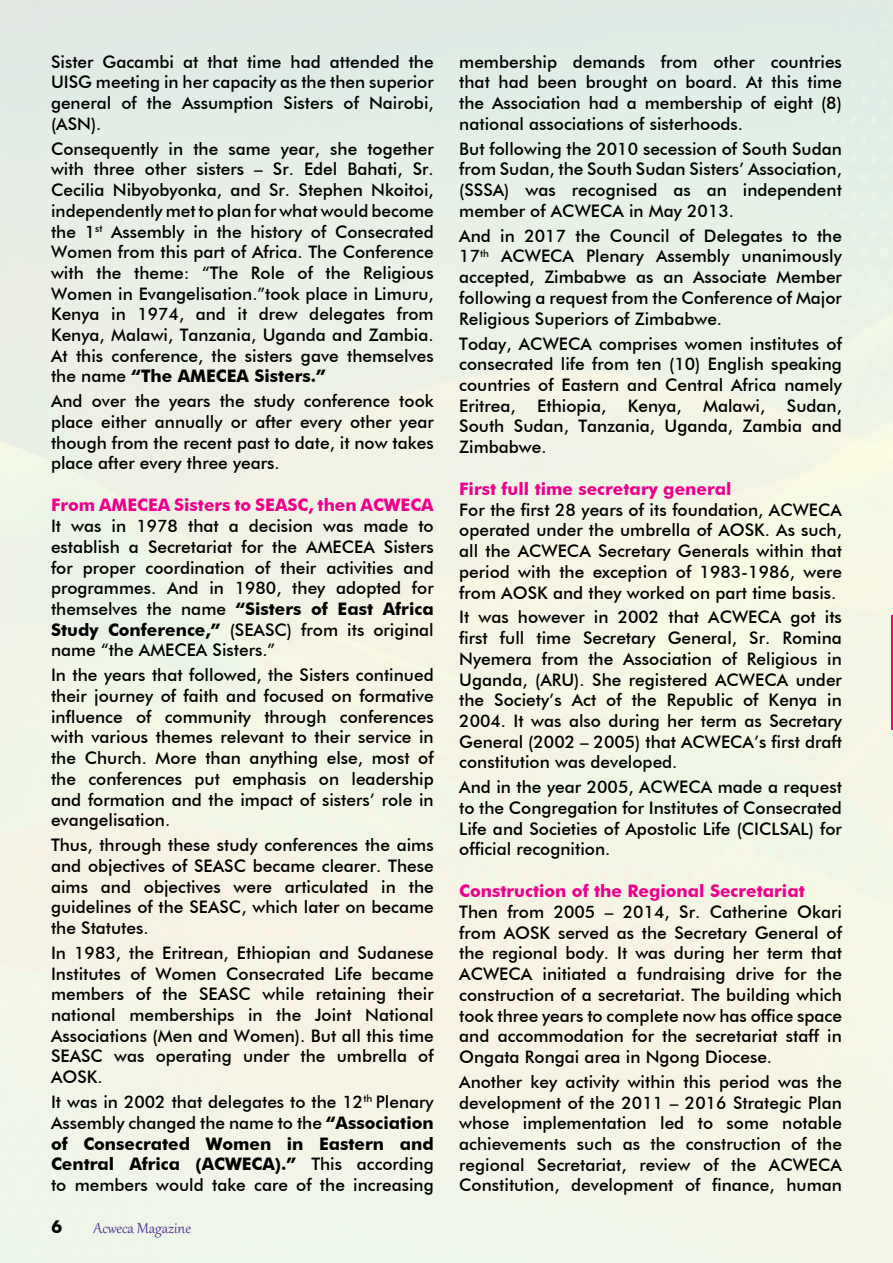
<style>
.page{position:relative;width:893px;height:1263px;background:#fff}
.page>*{position:absolute;margin:0;border:0;box-sizing:border-box;transform-origin:0 0}
.t1{font:18px "Gabriola";color:#513293}
.t2{font:700 18px "Futura BT";color:#000}
.t3{font:500 17.25px/20.7px "Futura BT";color:#000;text-align:justify}
.t4{font:700 17.25px "Futura BT";color:#ec008c}
.s1{font-weight:700}
</style>
<div class="page">
<img style="left:0;top:0;width:893px;height:1263px">
<hr style="left:892px;top:615px;width:1px;height:115px;background:#ec008c">
<p class="t3" style="left:51px;top:51px;width:384px">Sister Gacambi at that time had attended the UISG meeting in her capacity as the then superior general of the Assumption Sisters of Nairobi, (ASN).</p>
<p class="t3" style="left:51px;top:138px;width:384px">Consequently in the same year, she together with three other sisters – Sr. Edel Bahati, Sr.<br>Cecilia Nibyobyonka, and Sr. Stephen Nkoitoi, independently met to plan for what would become the 1<sup>st</sup> Assembly in the history of Consecrated Women from this part of Africa. The Conference with the theme: “The Role of the Religious Women in Evangelisation.”took place in Limuru, Kenya in 1974, and it drew delegates from Kenya, Malawi, Tanzania, Uganda and Zambia.<br>At this conference, the sisters gave themselves the name <span class="s1">“The AMECEA Sisters.”</span></p>
<p class="t3" style="left:51px;top:391px;width:384px">And over the years the study conference took place either annually or after every other year though from the recent past to date, it now takes place after every three years.</p>
<p class="t4" style="left:51px;top:495px;width:384px">From AMECEA Sisters to SEASC, then ACWECA</p>
<p class="t3" style="left:51px;top:515px;width:384px">It was in 1978 that a decision was made to establish a Secretariat for the AMECEA Sisters for proper coordination of their activities and programmes. And in 1980, they adopted for themselves the name <span class="s1">“Sisters of East Africa Study Conference,”</span> (SEASC) from its original name “the AMECEA Sisters.”</p>
<p class="t3" style="left:51px;top:665px;width:384px">In the years that followed, the Sisters continued their journey of faith and focused on formative influence of community through conferences with various themes relevant to their service in the Church. More than anything else, most of the conferences put emphasis on leadership and formation and the impact of sisters’ role in evangelisation.</p>
<p class="t3" style="left:51px;top:834px;width:384px">Thus, through these study conferences the aims and objectives of SEASC became clearer. These aims and objectives were articulated in the guidelines of the SEASC, which later on became the Statutes.</p>
<p class="t3" style="left:51px;top:942px;width:384px">In 1983, the Eritrean, Ethiopian and Sudanese Institutes of Women Consecrated Life became members of the SEASC while retaining their national memberships in the Joint National Associations (Men and Women). But all this time SEASC was operating under the umbrella of AOSK.</p>
<p class="t3" style="left:51px;top:1091px;width:384px">It was in 2002 that delegates to the 12<sup>th</sup> Plenary Assembly changed the name to the <span class="s1">“Association of Consecrated Women in Eastern and Central Africa (ACWECA).”</span> This according to members would take care of the increasing</p>
<p class="t2" style="left:51px;top:1216px;width:13px">6</p>
<p class="t1" style="left:94px;top:1216px;width:99px">Acweca Magazine</p>
<p class="t3" style="left:459px;top:51px;width:384px">membership demands from other countries that had been brought on board. At this time the Association had a membership of eight (8) national associations of sisterhoods.</p>
<p class="t3" style="left:459px;top:138px;width:384px">But following the 2010 secession of South Sudan from Sudan, the South Sudan Sisters’ Association, (SSSA) was recognised as an independent member of ACWECA in May 2013.</p>
<p class="t3" style="left:459px;top:225px;width:384px">And in 2017 the Council of Delegates to the 17<sup>th</sup> ACWECA Plenary Assembly unanimously accepted, Zimbabwe as an Associate Member following a request from the Conference of Major Religious Superiors of Zimbabwe.</p>
<p class="t3" style="left:459px;top:333px;width:384px">Today, ACWECA comprises women institutes of consecrated life from ten (10) English speaking countries of Eastern and Central Africa namely Eritrea, Ethiopia, Kenya, Malawi, Sudan, South Sudan, Tanzania, Uganda, Zambia and Zimbabwe.</p>
<p class="t4" style="left:459px;top:478px;width:274px">First full time secretary general</p>
<p class="t3" style="left:459px;top:499px;width:384px">For the first 28 years of its foundation, ACWECA operated under the umbrella of AOSK. As such, all the ACWECA Secretary Generals within that period with the exception of 1983-1986, were from AOSK and they worked on part time basis.</p>
<p class="t3" style="left:459px;top:607px;width:384px">It was however in 2002 that ACWECA got its first full time Secretary General, Sr. Romina Nyemera from the Association of Religious in Uganda, (ARU). She registered ACWECA under the Society’s Act of the Republic of Kenya in 2004. It was also during her term as Secretary General (2002 – 2005) that ACWECA’s first draft constitution was developed.</p>
<p class="t3" style="left:459px;top:777px;width:384px">And in the year 2005, ACWECA made a request to the Congregation for Institutes of Consecrated Life and Societies of Apostolic Life (CICLSAL) for official recognition.</p>
<p class="t4" style="left:459px;top:881px;width:347px">Construction of the Regional Secretariat</p>
<p class="t3" style="left:459px;top:901px;width:384px">Then from 2005 – 2014, Sr. Catherine Okari from AOSK served as the Secretary General of the regional body. It was during her term that ACWECA initiated a fundraising drive for the construction of a secretariat. The building which took three years to complete now has office space and accommodation for the secretariat staff in Ongata Rongai area in Ngong Diocese.</p>
<p class="t3" style="left:459px;top:1071px;width:384px">Another key activity within this period was the development of the 2011 – 2016 Strategic Plan whose implementation led to some notable achievements such as the construction of the regional Secretariat, review of the ACWECA Constitution, development of finance, human</p>
</div>
